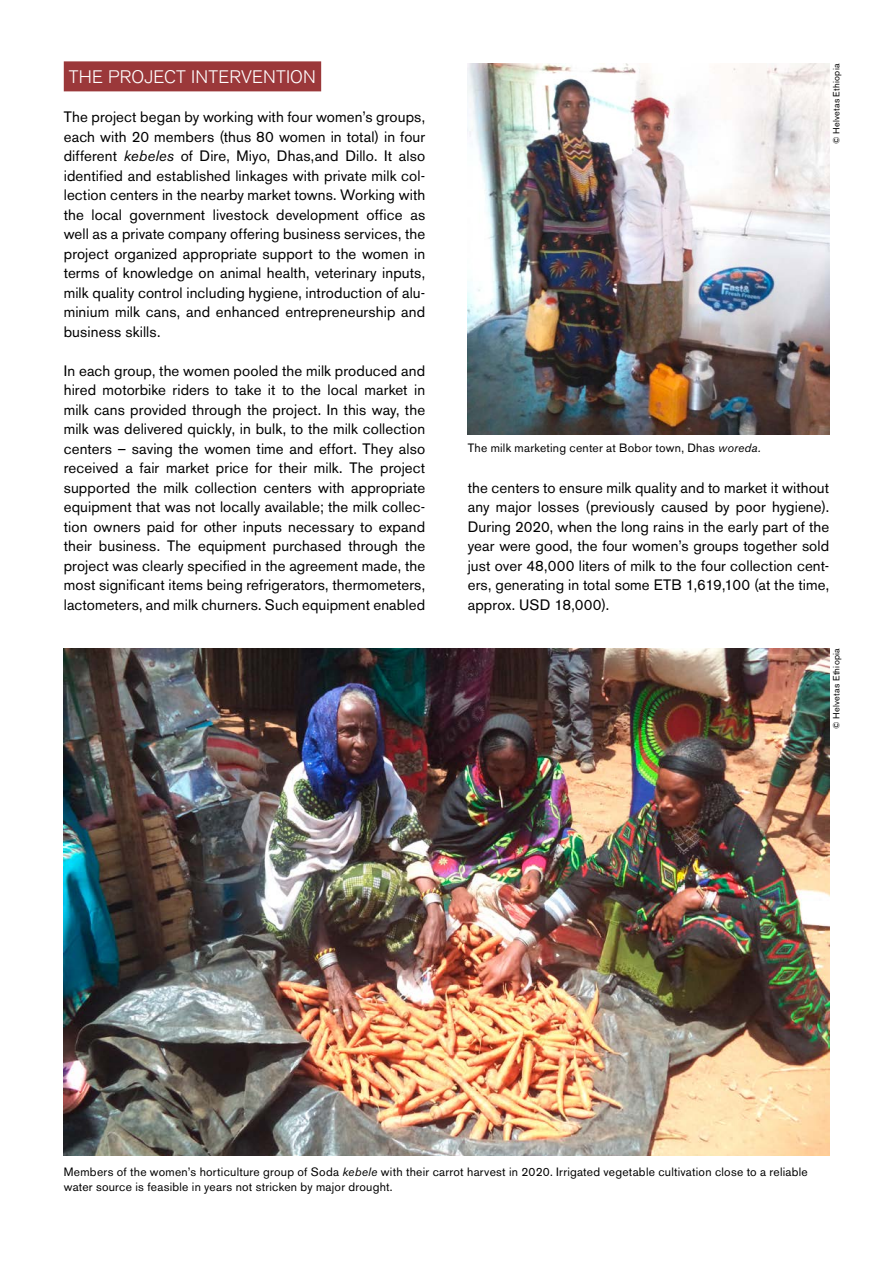
<style>
.page{position:relative;width:893px;height:1263px;background:#fff}
.page>*{position:absolute;margin:0;border:0;box-sizing:border-box;transform-origin:0 0}
.t1{font:300 18px "Akzidenz Grotesk BE";letter-spacing:.01em;color:#fff}
.t2{font:15px/19.5px "Akzidenz Grotesk BE";letter-spacing:.01em;color:#000;text-align:justify}
.t3{font:12px/15px "Akzidenz Grotesk BE";letter-spacing:.02em;color:#000}
.t4{font:9px "Akzidenz Grotesk BE";letter-spacing:.03em;color:#000}
.s1{font-style:italic}
</style>
<div class="page">
<div style="left:64px;top:61px;width:257px;height:30px;background:#9b383a"></div>
<img style="left:468px;top:64px;width:361px;height:370px">
<img style="left:64px;top:649px;width:765px;height:507px">
<p class="t1" style="left:69px;top:67px;width:249px">THE PROJECT INTERVENTION</p>
<p class="t2" style="left:64px;top:107px;width:363px">The project began by working with four women’s groups, each with 20 members (thus 80 women in total) in four different <span class="s1">kebeles</span> of Dire, Miyo, Dhas,and Dillo. It also identified and established linkages with private milk col&shy;lection centers in the nearby market towns. Working with the local government livestock development office as well as a private company offering business services, the project organized appropriate support to the women in terms of knowledge on animal health, veterinary inputs, milk quality control including hygiene, introduction of alu&shy;minium milk cans, and enhanced entrepreneurship and business skills.</p>
<p class="t2" style="left:64px;top:361px;width:363px">In each group, the women pooled the milk produced and hired motorbike riders to take it to the local market in milk cans provided through the project. In this way, the milk was delivered quickly, in bulk, to the milk collection centers – saving the women time and effort. They also received a fair market price for their milk. The project supported the milk collection centers with appropriate equipment that was not locally available; the milk collec&shy;tion owners paid for other inputs necessary to expand their business. The equipment purchased through the project was clearly specified in the agreement made, the most significant items being refrigerators, thermometers, lactometers, and milk churners. Such equipment enabled</p>
<p class="t4" style="left:831px;top:144px;width:82px;rotate:-90deg">© Helvetas Ethiopia</p>
<p class="t3" style="left:468px;top:441px;width:295px">The milk marketing center at Bobor town, Dhas <span class="s1">woreda.</span></p>
<p class="t2" style="left:468px;top:478px;width:363px">the centers to ensure milk quality and to market it without any major losses (previously caused by poor hygiene).<br>During 2020, when the long rains in the early part of the year were good, the four women’s groups together sold just over 48,000 liters of milk to the four collection cent&shy;ers, generating in total some ETB 1,619,100 (at the time, approx. USD 18,000).</p>
<p class="t4" style="left:831px;top:729px;width:82px;rotate:-90deg">© Helvetas Ethiopia</p>
<p class="t3" style="left:64px;top:1164px;width:746px">Members of the women’s horticulture group of Soda <span class="s1">kebele</span> with their carrot harvest in 2020. Irrigated vegetable cultivation close to a reliable water source is feasible in years not stricken by major drought.</p>
</div>
